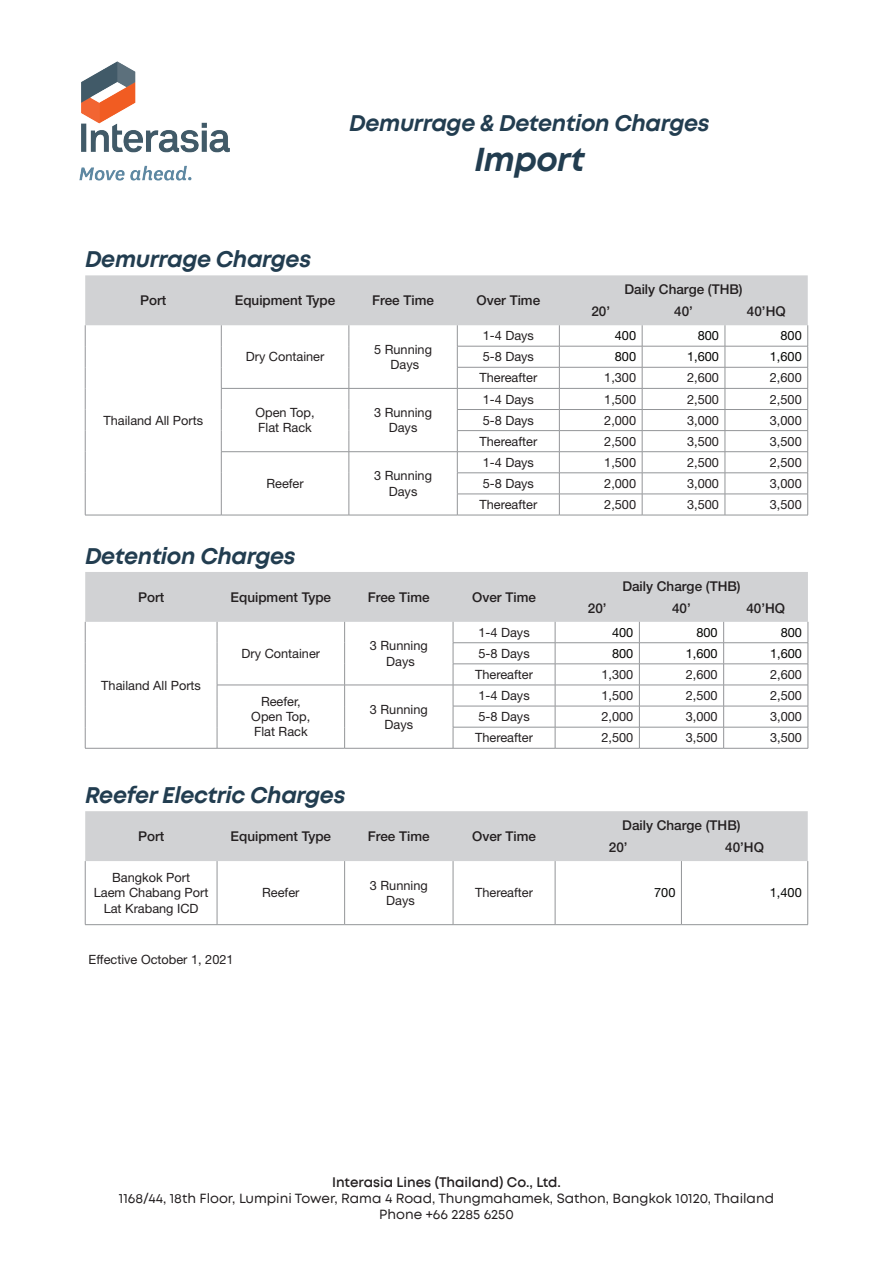
<style>
.page{position:relative;width:893px;height:1263px;background:#fff}
.page>*{position:absolute;margin:0;border:0;box-sizing:border-box;transform-origin:0 0}
.Heading{font:italic 700 33px "Mont";letter-spacing:-.015em;color:#223d50}
.Heading-2{font:italic 700 22.5px "Mont";letter-spacing:-.015em;color:#223d50}
.Table_Header{font:500 13.5px "Helvetica Neue LT Pro";color:#231f20}
.Table_Header-2{font:13.5px "Mont";color:#231f20}
.Table_Header-3{font:600 13.5px "Mont";color:#231f20}
.Table_Body{font:12.75px/15.3px "Helvetica Neue LT Std";color:#231f20;text-align:center}
.Table_Body-2{font:12.75px "Helvetica Neue LT Std";color:#040503}
</style>
<div class="page">
<img style="left:79px;top:61px;width:151px;height:120px">
<svg style="left:85px;top:275px;width:723px;height:240px"></svg>
<hr style="left:85px;top:515px;width:136px;height:1px;background:#939598">
<hr style="left:221px;top:515px;width:128px;height:1px;background:#939598">
<hr style="left:349px;top:515px;width:108px;height:1px;background:#939598">
<hr style="left:457px;top:515px;width:102px;height:1px;background:#939598">
<hr style="left:559px;top:515px;width:83px;height:1px;background:#939598">
<hr style="left:642px;top:515px;width:83px;height:1px;background:#939598">
<hr style="left:725px;top:515px;width:83px;height:1px;background:#939598">
<svg style="left:85px;top:572px;width:724px;height:176px"></svg>
<hr style="left:85px;top:748px;width:132px;height:1px;background:#939598">
<hr style="left:217px;top:748px;width:128px;height:1px;background:#939598">
<hr style="left:345px;top:748px;width:108px;height:1px;background:#939598">
<hr style="left:453px;top:748px;width:102px;height:1px;background:#939598">
<hr style="left:555px;top:748px;width:84px;height:1px;background:#939598">
<hr style="left:639px;top:748px;width:85px;height:1px;background:#939598">
<hr style="left:724px;top:748px;width:84px;height:1px;background:#939598">
<div style="left:85px;top:811px;width:723px;height:50px;background:#d1d2d4"></div>
<hr style="left:85px;top:861px;width:1px;height:63px;background:#939598">
<hr style="left:217px;top:861px;width:1px;height:63px;background:#939598">
<hr style="left:344px;top:861px;width:1px;height:63px;background:#939598">
<hr style="left:453px;top:861px;width:1px;height:63px;background:#939598">
<hr style="left:555px;top:861px;width:1px;height:63px;background:#939598">
<hr style="left:681px;top:861px;width:1px;height:63px;background:#939598">
<hr style="left:807px;top:861px;width:1px;height:63px;background:#939598">
<hr style="left:85px;top:924px;width:132px;height:1px;background:#939598">
<hr style="left:217px;top:924px;width:128px;height:1px;background:#939598">
<hr style="left:345px;top:924px;width:108px;height:1px;background:#939598">
<hr style="left:453px;top:924px;width:102px;height:1px;background:#939598">
<hr style="left:555px;top:924px;width:126px;height:1px;background:#939598">
<hr style="left:681px;top:924px;width:127px;height:1px;background:#939598">
<p class="Heading-2" style="left:349px;top:112px;width:362px">Demurrage &amp; Detention Charges</p>
<p class="Heading" style="left:474px;top:143px;width:112px">Import</p>
<p class="Heading-2" style="left:85px;top:248px;width:228px">Demurrage Charges</p>
<p class="Table_Header" style="left:140px;top:292px;width:28px">Port</p>
<p class="Table_Header" style="left:235px;top:292px;width:102px">Equipment Type</p>
<p class="Table_Header" style="left:372px;top:292px;width:63px">Free Time</p>
<p class="Table_Header" style="left:476px;top:292px;width:65px">Over Time</p>
<p class="Table_Header" style="left:624px;top:281px;width:120px">Daily Charge (THB)</p>
<p class="Table_Header" style="left:591px;top:303px;width:20px">20’</p>
<p class="Table_Header" style="left:674px;top:303px;width:20px">40’</p>
<p class="Table_Header" style="left:747px;top:303px;width:40px">40’HQ</p>
<p class="Table_Body" style="left:103px;top:412px;width:101px">Thailand All Ports</p>
<p class="Table_Body" style="left:246px;top:349px;width:80px">Dry Container</p>
<p class="Table_Body" style="left:374px;top:341px;width:59px">5 Running<br>Days</p>
<p class="Table_Body" style="left:256px;top:405px;width:61px">Open Top,</p>
<p class="Table_Body" style="left:258px;top:420px;width:55px">Flat Rack</p>
<p class="Table_Body" style="left:374px;top:405px;width:59px">3 Running<br>Days</p>
<p class="Table_Body" style="left:266px;top:476px;width:39px">Reefer</p>
<p class="Table_Body" style="left:374px;top:468px;width:59px">3 Running<br>Days</p>
<p class="Table_Body" style="left:483px;top:328px;width:53px">1-4 Days</p>
<p class="Table_Body-2" style="left:615px;top:328px;width:23px">400</p>
<p class="Table_Body-2" style="left:698px;top:328px;width:23px">800</p>
<p class="Table_Body-2" style="left:780px;top:328px;width:23px">800</p>
<p class="Table_Body" style="left:483px;top:349px;width:53px">5-8 Days</p>
<p class="Table_Body-2" style="left:615px;top:349px;width:23px">800</p>
<p class="Table_Body-2" style="left:687px;top:349px;width:33px">1,600</p>
<p class="Table_Body-2" style="left:770px;top:349px;width:33px">1,600</p>
<p class="Table_Body" style="left:479px;top:370px;width:59px">Thereafter</p>
<p class="Table_Body" style="left:604px;top:370px;width:33px">1,300</p>
<p class="Table_Body" style="left:687px;top:370px;width:33px">2,600</p>
<p class="Table_Body" style="left:770px;top:370px;width:33px">2,600</p>
<p class="Table_Body" style="left:483px;top:391px;width:53px">1-4 Days</p>
<p class="Table_Body" style="left:604px;top:391px;width:33px">1,500</p>
<p class="Table_Body" style="left:687px;top:391px;width:33px">2,500</p>
<p class="Table_Body" style="left:770px;top:391px;width:33px">2,500</p>
<p class="Table_Body" style="left:483px;top:412px;width:53px">5-8 Days</p>
<p class="Table_Body" style="left:604px;top:412px;width:33px">2,000</p>
<p class="Table_Body" style="left:687px;top:412px;width:33px">3,000</p>
<p class="Table_Body" style="left:770px;top:412px;width:33px">3,000</p>
<p class="Table_Body" style="left:479px;top:433px;width:59px">Thereafter</p>
<p class="Table_Body" style="left:604px;top:433px;width:33px">2,500</p>
<p class="Table_Body" style="left:687px;top:433px;width:33px">3,500</p>
<p class="Table_Body" style="left:770px;top:433px;width:33px">3,500</p>
<p class="Table_Body" style="left:483px;top:454px;width:53px">1-4 Days</p>
<p class="Table_Body" style="left:604px;top:454px;width:33px">1,500</p>
<p class="Table_Body" style="left:687px;top:454px;width:33px">2,500</p>
<p class="Table_Body" style="left:770px;top:454px;width:33px">2,500</p>
<p class="Table_Body" style="left:483px;top:476px;width:53px">5-8 Days</p>
<p class="Table_Body" style="left:604px;top:476px;width:33px">2,000</p>
<p class="Table_Body" style="left:687px;top:476px;width:33px">3,000</p>
<p class="Table_Body" style="left:770px;top:476px;width:33px">3,000</p>
<p class="Table_Body" style="left:479px;top:497px;width:59px">Thereafter</p>
<p class="Table_Body" style="left:604px;top:497px;width:33px">2,500</p>
<p class="Table_Body" style="left:687px;top:497px;width:33px">3,500</p>
<p class="Table_Body" style="left:770px;top:497px;width:33px">3,500</p>
<p class="Heading-2" style="left:85px;top:545px;width:212px">Detention Charges</p>
<p class="Table_Header" style="left:138px;top:589px;width:28px">Port</p>
<p class="Table_Header" style="left:231px;top:589px;width:102px">Equipment Type</p>
<p class="Table_Header" style="left:368px;top:589px;width:63px">Free Time</p>
<p class="Table_Header" style="left:472px;top:589px;width:65px">Over Time</p>
<p class="Table_Header" style="left:622px;top:578px;width:120px">Daily Charge (THB)</p>
<p class="Table_Header" style="left:588px;top:600px;width:20px">20’</p>
<p class="Table_Header" style="left:672px;top:600px;width:20px">40’</p>
<p class="Table_Header" style="left:746px;top:600px;width:40px">40’HQ</p>
<p class="Table_Body" style="left:101px;top:677px;width:101px">Thailand All Ports</p>
<p class="Table_Body" style="left:242px;top:645px;width:80px">Dry Container</p>
<p class="Table_Body" style="left:370px;top:638px;width:59px">3 Running<br>Days</p>
<p class="Table_Body" style="left:261px;top:693px;width:41px">Reefer,</p>
<p class="Table_Body" style="left:251px;top:709px;width:61px">Open Top,</p>
<p class="Table_Body" style="left:254px;top:724px;width:55px">Flat Rack</p>
<p class="Table_Body" style="left:370px;top:701px;width:59px">3 Running<br>Days</p>
<p class="Table_Body" style="left:478px;top:624px;width:53px">1-4 Days</p>
<p class="Table_Body-2" style="left:612px;top:625px;width:23px">400</p>
<p class="Table_Body-2" style="left:696px;top:625px;width:23px">800</p>
<p class="Table_Body-2" style="left:781px;top:625px;width:23px">800</p>
<p class="Table_Body" style="left:478px;top:645px;width:53px">5-8 Days</p>
<p class="Table_Body-2" style="left:612px;top:646px;width:23px">800</p>
<p class="Table_Body-2" style="left:686px;top:646px;width:33px">1,600</p>
<p class="Table_Body-2" style="left:770px;top:646px;width:33px">1,600</p>
<p class="Table_Body" style="left:475px;top:667px;width:59px">Thereafter</p>
<p class="Table_Body" style="left:601px;top:667px;width:33px">1,300</p>
<p class="Table_Body" style="left:686px;top:667px;width:33px">2,600</p>
<p class="Table_Body" style="left:770px;top:667px;width:33px">2,600</p>
<p class="Table_Body" style="left:478px;top:688px;width:53px">1-4 Days</p>
<p class="Table_Body" style="left:601px;top:688px;width:33px">1,500</p>
<p class="Table_Body" style="left:686px;top:688px;width:33px">2,500</p>
<p class="Table_Body" style="left:770px;top:688px;width:33px">2,500</p>
<p class="Table_Body" style="left:478px;top:709px;width:53px">5-8 Days</p>
<p class="Table_Body" style="left:601px;top:709px;width:33px">2,000</p>
<p class="Table_Body" style="left:686px;top:709px;width:33px">3,000</p>
<p class="Table_Body" style="left:770px;top:709px;width:33px">3,000</p>
<p class="Table_Body" style="left:475px;top:730px;width:59px">Thereafter</p>
<p class="Table_Body" style="left:601px;top:730px;width:33px">2,500</p>
<p class="Table_Body" style="left:686px;top:730px;width:33px">3,500</p>
<p class="Table_Body" style="left:770px;top:730px;width:33px">3,500</p>
<p class="Heading-2" style="left:85px;top:784px;width:262px">Reefer Electric Charges</p>
<p class="Table_Header" style="left:138px;top:828px;width:28px">Port</p>
<p class="Table_Header" style="left:231px;top:828px;width:102px">Equipment Type</p>
<p class="Table_Header" style="left:368px;top:828px;width:63px">Free Time</p>
<p class="Table_Header" style="left:472px;top:828px;width:65px">Over Time</p>
<p class="Table_Header" style="left:622px;top:817px;width:120px">Daily Charge (THB)</p>
<p class="Table_Header" style="left:609px;top:839px;width:20px">20’</p>
<p class="Table_Header" style="left:725px;top:839px;width:40px">40’HQ</p>
<p class="Table_Body" style="left:112px;top:870px;width:79px">Bangkok Port</p>
<p class="Table_Body" style="left:94px;top:885px;width:116px">Laem Chabang Port<br>Lat Krabang ICD</p>
<p class="Table_Body" style="left:262px;top:885px;width:39px">Reefer</p>
<p class="Table_Body" style="left:370px;top:877px;width:59px">3 Running<br>Days</p>
<p class="Table_Body" style="left:475px;top:885px;width:59px">Thereafter</p>
<p class="Table_Body-2" style="left:654px;top:885px;width:23px">700</p>
<p class="Table_Body-2" style="left:770px;top:885px;width:33px">1,400</p>
<p class="Table_Body" style="left:89px;top:951px;width:147px">Effective October 1, 2021</p>
<p class="Table_Header-3" style="left:332px;top:1175px;width:230px">Interasia Lines (Thailand) Co., Ltd.</p>
<p class="Table_Header-2" style="left:119px;top:1191px;width:657px">1168/44, 18th Floor, Lumpini Tower, Rama 4 Road, Thungmahamek, Sathon, Bangkok 10120, Thailand</p>
<p class="Table_Header-2" style="left:379px;top:1208px;width:136px">Phone +66 2285 6250</p>
</div>
